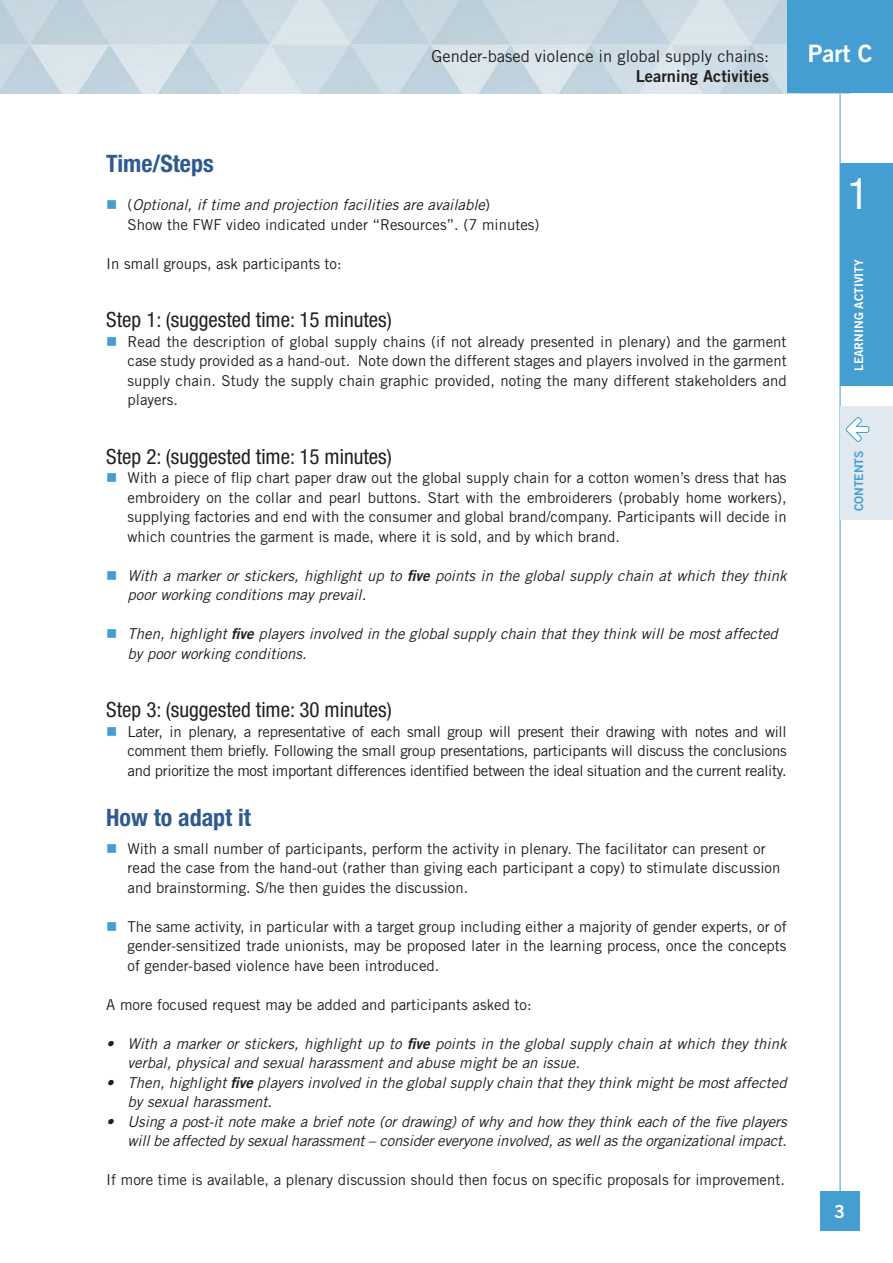
<style>
.page{position:relative;width:893px;height:1263px;background:#fff}
.page>*{position:absolute;margin:0;border:0;box-sizing:border-box;transform-origin:0 0}
.t1{font:condensed 43.5px "Helvetica Neue";color:#fff}
.t2{font:700 condensed 24px "Helvetica Neue";color:#2f5a8f}
.t3{font:24px "Trade Gothic Bold Two";color:#fff}
.t4{font:condensed 21px "Helvetica Neue";color:#231f20}
.t5{font:18px "Trade Gothic Bold Two";color:#fff}
.t6{font:16.5px "Trade Gothic";color:#231f20}
.t7{font:16.5px "Trade Gothic Bold Two";color:#231f20}
.t8{font:15px/19.5px "Trade Gothic";color:#231f20;text-align:justify}
.t9{font:italic 15px/19.5px "Trade Gothic";color:#231f20}
.t10{font:12px "Trade Gothic Bold Two";color:#fff}
.t11{font:12px "Trade Gothic Bold Two";color:#449ed2}
.s1{font-style:italic}
.s2{font-family:"Trade Gothic Bold Two"}
</style>
<div class="page">
<div style="left:821px;top:1191px;width:39px;height:39px;background:#449ed2"></div>
<hr style="left:840px;top:0;width:1px;height:1192px;background:#449ed2">
<img style="left:0;top:0;width:787px;height:93px">
<div style="left:787px;top:0;width:106px;height:93px;background:#449ed2"></div>
<div style="left:840px;top:163px;width:53px;height:223px;background:#449ed2"></div>
<div style="left:840px;top:407px;width:53px;height:113px;background:#e0e9f0"></div>
<svg style="left:845px;top:417px;width:25px;height:25px"></svg>
<p class="t6" style="left:431px;top:46px;width:339px">Gender-based violence in global supply chains:</p>
<h2 class="t3" style="left:808px;top:38px;width:66px">Part C</h2>
<p class="t7" style="left:636px;top:66px;width:135px">Learning Activities</p>
<h2 class="t2" style="left:106px;top:149px;width:109px">Time/Steps</h2>
<p class="t8" style="left:128px;top:195px;width:414px">(<span class="s1">Optional, if time and projection facilities are available</span>)<br>Show the FWF video indicated under “Resources”. (7 minutes)</p>
<p class="t8" style="left:106px;top:253px;width:237px">In small groups, ask participants to:</p>
<h3 class="t4" style="left:106px;top:307px;width:287px">Step 1: (suggested time: 15 minutes)</h3>
<p class="t8" style="left:128px;top:331px;width:661px">Read the description of global supply chains (if not already presented in plenary) and the garment case study provided as a hand-out. Note down the different stages and players involved in the garment supply chain. Study the supply chain graphic provided, noting the many different stakeholders and players.</p>
<h3 class="t4" style="left:106px;top:444px;width:287px">Step 2: (suggested time: 15 minutes)</h3>
<p class="t8" style="left:128px;top:468px;width:661px">With a piece of flip chart paper draw out the global supply chain for a cotton women’s dress that has embroidery on the collar and pearl buttons. Start with the embroiderers (probably home workers), supplying factories and end with the consumer and global brand/company. Participants will decide in which countries the garment is made, where it is sold, and by which brand.</p>
<p class="t9" style="left:128px;top:565px;width:661px">With a marker or stickers, highlight up to <span class="s2">five</span> points in the global supply chain at which they think poor working conditions may prevail.</p>
<p class="t9" style="left:128px;top:624px;width:652px">Then, highlight <span class="s2">five</span> players involved in the global supply chain that they think will be most affected by poor working conditions.</p>
<h3 class="t4" style="left:106px;top:697px;width:287px">Step 3: (suggested time: 30 minutes)</h3>
<p class="t8" style="left:128px;top:721px;width:661px">Later, in plenary, a representative of each small group will present their drawing with notes and will comment them briefly. Following the small group presentations, participants will discuss the conclusions and prioritize the most important differences identified between the ideal situation and the current reality.</p>
<h2 class="t2" style="left:106px;top:802px;width:146px">How to adapt it</h2>
<p class="t8" style="left:128px;top:838px;width:654px;text-align:left">With a small number of participants, perform the activity in plenary. The facilitator can present or read the case from the hand-out (rather than giving each participant a copy) to stimulate discussion and brainstorming. S/he then guides the discussion.</p>
<p class="t8" style="left:128px;top:916px;width:661px">The same activity, in particular with a target group including either a majority of gender experts, or of gender-sensitized trade unionists, may be proposed later in the learning process, once the concepts of gender-based violence have been introduced.</p>
<p class="t8" style="left:106px;top:994px;width:427px">A more focused request may be added and participants asked to:</p>
<p class="t9" style="left:128px;top:1033px;width:661px;text-indent:-21px">• With a marker or stickers, highlight up to <span class="s2">five</span> points in the global supply chain at which they think verbal, physical and sexual harassment and abuse might be an issue.</p>
<p class="t9" style="left:128px;top:1072px;width:661px;text-indent:-21px">• Then, highlight <span class="s2">five</span> players involved in the global supply chain that they think might be most affected by sexual harassment.</p>
<p class="t9" style="left:106px;top:1111px;width:682px;text-align:right">• Using a post-it note make a brief note (or drawing) of why and how they think each of the five players will be affected by sexual harassment – consider everyone involved, as well as the organizational impact.</p>
<p class="t8" style="left:106px;top:1170px;width:680px">If more time is available, a plenary discussion should then focus on specific proposals for improvement.</p>
<h1 class="t1" style="left:848px;top:168px;width:22px">1</h1>
<p class="t10" style="left:851px;top:371px;width:113px;rotate:-90deg">LEARNING ACTIVITY</p>
<p class="t11" style="left:851px;top:511px;width:62px;rotate:-90deg">CONTENTS</p>
<p class="t5" style="left:834px;top:1200px;width:12px">3</p>
</div>
